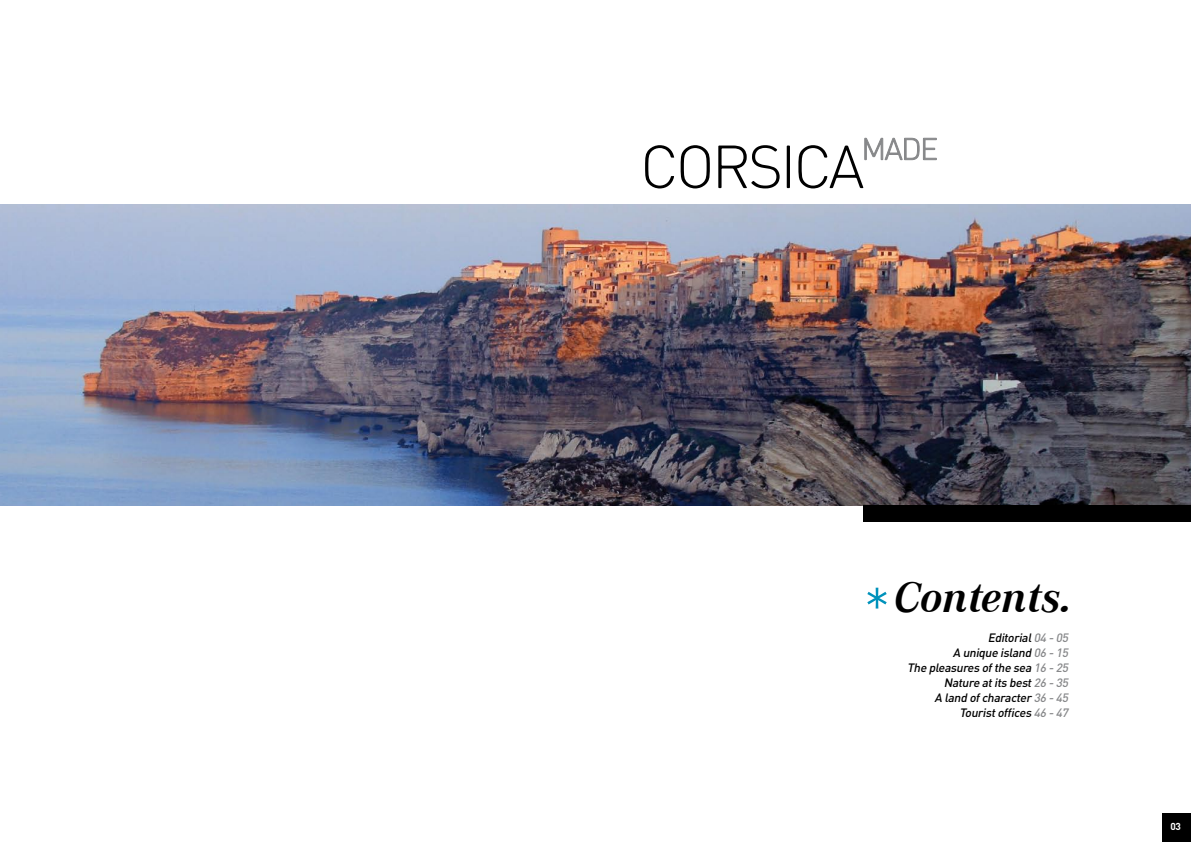
<style>
.page{position:relative;width:1191px;height:842px;background:#fff}
.page>*{position:absolute;margin:0;border:0;box-sizing:border-box;transform-origin:0 0}
.t1{font:300 60px "DIN";color:#0092bb}
.t2{font:italic 700 44px "Corporate A";color:#000}
.t3{font:italic 500 12px/15px "DIN";color:#000;text-align:right}
.t4{font:700 10px "DIN";color:#fff}
.s1{color:#87888a}
</style>
<div class="page">
<svg style="left:645px;top:145px;width:29px;height:43px"></svg>
<svg style="left:680px;top:145px;width:30px;height:43px"></svg>
<svg style="left:718px;top:145px;width:61px;height:43px"></svg>
<svg style="left:786px;top:146px;width:4px;height:42px"></svg>
<svg style="left:798px;top:138px;width:139px;height:50px"></svg>
<img style="left:0;top:205px;width:1191px;height:300px">
<div style="left:1162px;top:813px;width:29px;height:29px;background:#000"></div>
<div style="left:863px;top:505px;width:328px;height:17px;background:#000"></div>
<h1 class="t1" style="left:863px;top:572px;width:30px">*</h1>
<h2 class="t2" style="left:893px;top:573px;width:180px">Contents.</h2>
<p class="t3" style="left:907px;top:629px;width:165px">Editorial<span class="s1">04 -05<br></span>A unique island <span class="s1">06 -15<br></span>The pleasures ofthe sea <span class="s1">16 -25<br></span>Nature atits best<span class="s1">26 -35<br></span>A land ofcharacter<span class="s1">36 -45<br></span>Touristoffices <span class="s1">46 -47</span></p>
<p class="t4" style="left:1170px;top:820px;width:12px">03</p>
</div>
